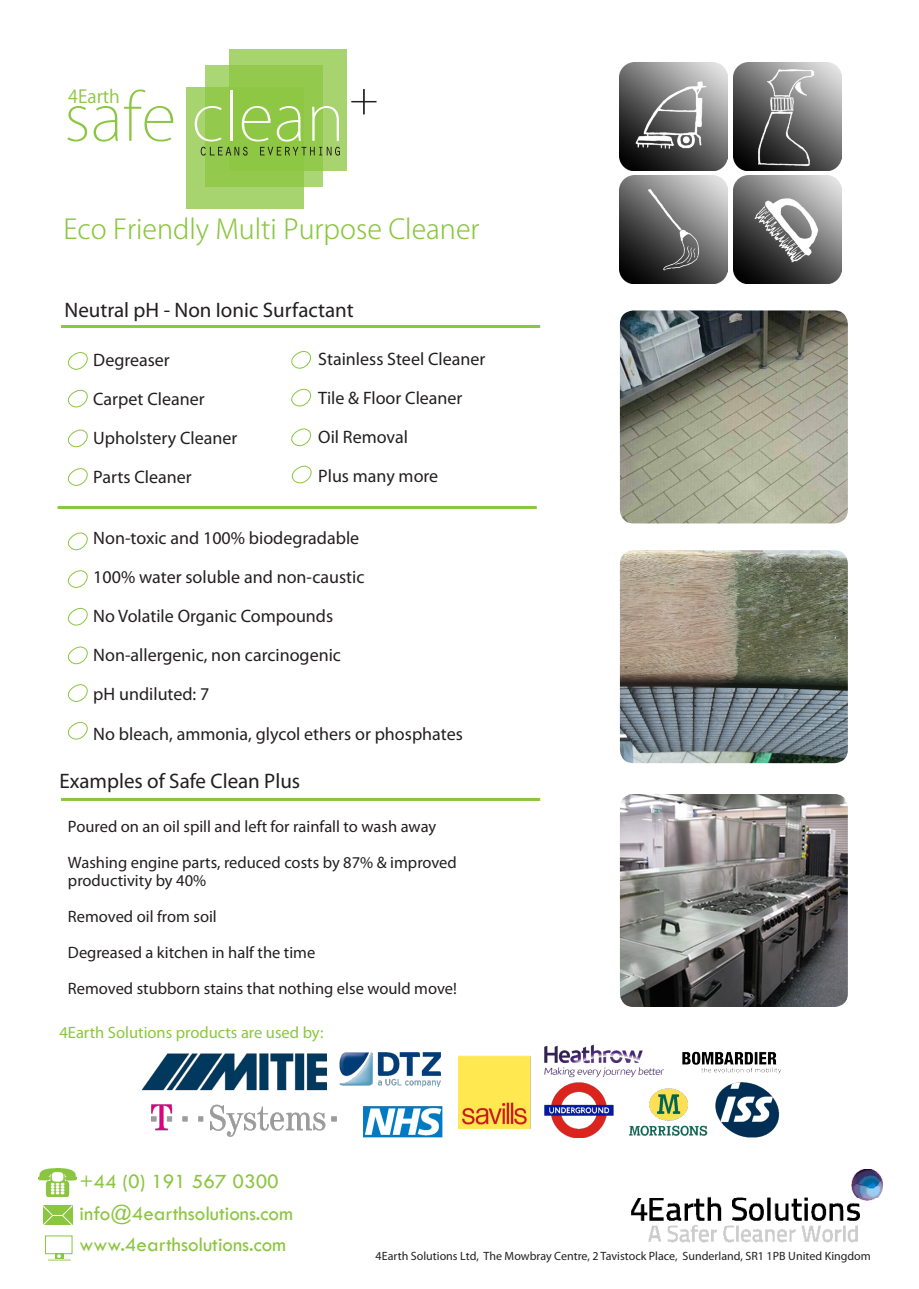
<style>
.page{position:relative;width:919px;height:1289px;background:#fff}
.page>*{position:absolute;margin:0;border:0;box-sizing:border-box;transform-origin:0 0}
.t1{font:300 27px "Koz Go Pro";color:#8bc640}
.t2{font:21px "Tw Cen";color:#8bc640}
.t3{font:21px "Myriad Pro";color:#231f20}
.t4{font:18px "Myriad Pro";color:#231f20}
.t5{font:17.85px "Koz Go Pro";color:#8bc640}
.t6{font:16.5px/18px "Myriad Pro";color:#231f20}
.t7{font:16.5px "Myriad Pro";color:#8bc640}
.t8{font:12px "Myriad Pro";color:#231f20}
</style>
<div class="page">
<svg style="left:67px;top:532px;width:21px;height:19px"></svg>
<svg style="left:67px;top:570px;width:21px;height:18px"></svg>
<svg style="left:67px;top:607px;width:21px;height:19px"></svg>
<div style="left:205px;top:65px;width:118px;height:121px;background:#abd675"></div>
<svg style="left:186px;top:87px;width:118px;height:121px;background:#9fd062"></svg>
<svg style="left:229px;top:49px;width:117px;height:122px;background:#99cd57"></svg>
<svg style="left:67px;top:106px;width:20px;height:35px"></svg>
<svg style="left:94px;top:106px;width:24px;height:36px"></svg>
<svg style="left:124px;top:89px;width:49px;height:52px"></svg>
<hr style="left:230px;top:90px;width:2px;height:51px;background:#fff">
<svg style="left:351px;top:89px;width:25px;height:25px"></svg>
<svg style="left:195px;top:106px;width:145px;height:50px;background:#9cca62"></svg>
<svg style="left:43px;top:1205px;width:30px;height:20px"></svg>
<div style="left:45px;top:1235px;width:27px;height:19px;border:1px solid #8bc640"></div>
<div style="left:55px;top:1253px;width:8px;height:6px;background:#8bc640"></div>
<svg style="left:48px;top:1254px;width:22px;height:6px"></svg>
<img style="left:38px;top:1168px;width:39px;height:28px">
<img style="left:631px;top:1169px;width:251px;height:74px">
<svg style="left:67px;top:646px;width:21px;height:19px"></svg>
<svg style="left:67px;top:684px;width:21px;height:18px"></svg>
<svg style="left:67px;top:721px;width:21px;height:19px"></svg>
<img style="left:620px;top:310px;width:227px;height:213px">
<img style="left:141px;top:1044px;width:639px;height:93px">
<svg style="left:67px;top:352px;width:21px;height:18px"></svg>
<svg style="left:67px;top:389px;width:21px;height:19px"></svg>
<svg style="left:67px;top:429px;width:21px;height:19px"></svg>
<svg style="left:67px;top:468px;width:21px;height:18px"></svg>
<svg style="left:291px;top:351px;width:21px;height:18px"></svg>
<svg style="left:291px;top:388px;width:21px;height:19px"></svg>
<svg style="left:291px;top:428px;width:21px;height:19px"></svg>
<hr style="left:61px;top:325px;width:479px;height:3px;background:#8bc640">
<hr style="left:61px;top:798px;width:479px;height:3px;background:#8bc640">
<img style="left:620px;top:550px;width:227px;height:213px">
<svg style="left:291px;top:465px;width:21px;height:19px"></svg>
<img style="left:620px;top:794px;width:227px;height:212px">
<img style="left:733px;top:176px;width:108px;height:108px">
<img style="left:620px;top:176px;width:107px;height:108px">
<img style="left:620px;top:62px;width:107px;height:108px">
<img style="left:733px;top:62px;width:108px;height:108px">
<hr style="left:58px;top:506px;width:478px;height:3px;background:#8bc640">
<img style="left:665px;top:1044px;width:116px;height:40px">
<p class="t5" style="left:68px;top:85px;width:53px">4Earth</p>
<p class="t1" style="left:63px;top:212px;width:417px">Eco Friendly Multi Purpose Cleaner</p>
<p class="t3" style="left:65px;top:297px;width:291px">Neutral pH - Non Ionic Surfactant</p>
<p class="t4" style="left:318px;top:347px;width:169px">Stainless Steel Cleaner</p>
<p class="t4" style="left:318px;top:386px;width:146px">Tile &amp; Floor Cleaner</p>
<p class="t4" style="left:318px;top:425px;width:91px">Oil Removal</p>
<p class="t4" style="left:318px;top:464px;width:121px">Plus many more</p>
<p class="t4" style="left:93px;top:348px;width:78px">Degreaser</p>
<p class="t4" style="left:93px;top:387px;width:113px">Carpet Cleaner</p>
<p class="t4" style="left:93px;top:426px;width:145px">Upholstery Cleaner</p>
<p class="t4" style="left:93px;top:465px;width:100px">Parts Cleaner</p>
<p class="t4" style="left:93px;top:527px;width:267px">Non-toxic and 100% biodegradable</p>
<p class="t4" style="left:93px;top:566px;width:272px">100% water soluble and non-caustic</p>
<p class="t4" style="left:93px;top:605px;width:241px">No Volatile Organic Compounds</p>
<p class="t4" style="left:93px;top:644px;width:249px">Non-allergenic, non carcinogenic</p>
<p class="t4" style="left:93px;top:683px;width:118px">pH undiluted: 7</p>
<p class="t4" style="left:93px;top:722px;width:371px">No bleach, ammonia, glycol ethers or phosphates</p>
<p class="t3" style="left:59px;top:767px;width:242px">Examples of Safe Clean Plus</p>
<p class="t6" style="left:68px;top:816px;width:370px">Poured on an oil spill and left for rainfall to wash away</p>
<p class="t6" style="left:68px;top:852px;width:390px">Washing engine parts, reduced costs by 87% &amp; improved productivity by 40%</p>
<p class="t6" style="left:68px;top:906px;width:150px">Removed oil from soil</p>
<p class="t6" style="left:68px;top:942px;width:249px">Degreased a kitchen in half the time</p>
<p class="t6" style="left:68px;top:978px;width:390px">Removed stubborn stains that nothing else would move!</p>
<p class="t7" style="left:59px;top:1021px;width:265px">4Earth Solutions products are used by:</p>
<p class="t2" style="left:80px;top:1169px;width:201px">+44 (0) 191 567 0300</p>
<p class="t2" style="left:80px;top:1200px;width:215px">info@4earthsolutions.com</p>
<p class="t2" style="left:80px;top:1232px;width:208px">www.4earthsolutions.com</p>
<p class="t8" style="left:375px;top:1248px;width:496px">4Earth Solutions Ltd, The Mowbray Centre, 2 Tavistock Place, Sunderland, SR1 1PB United Kingdom</p>
</div>
